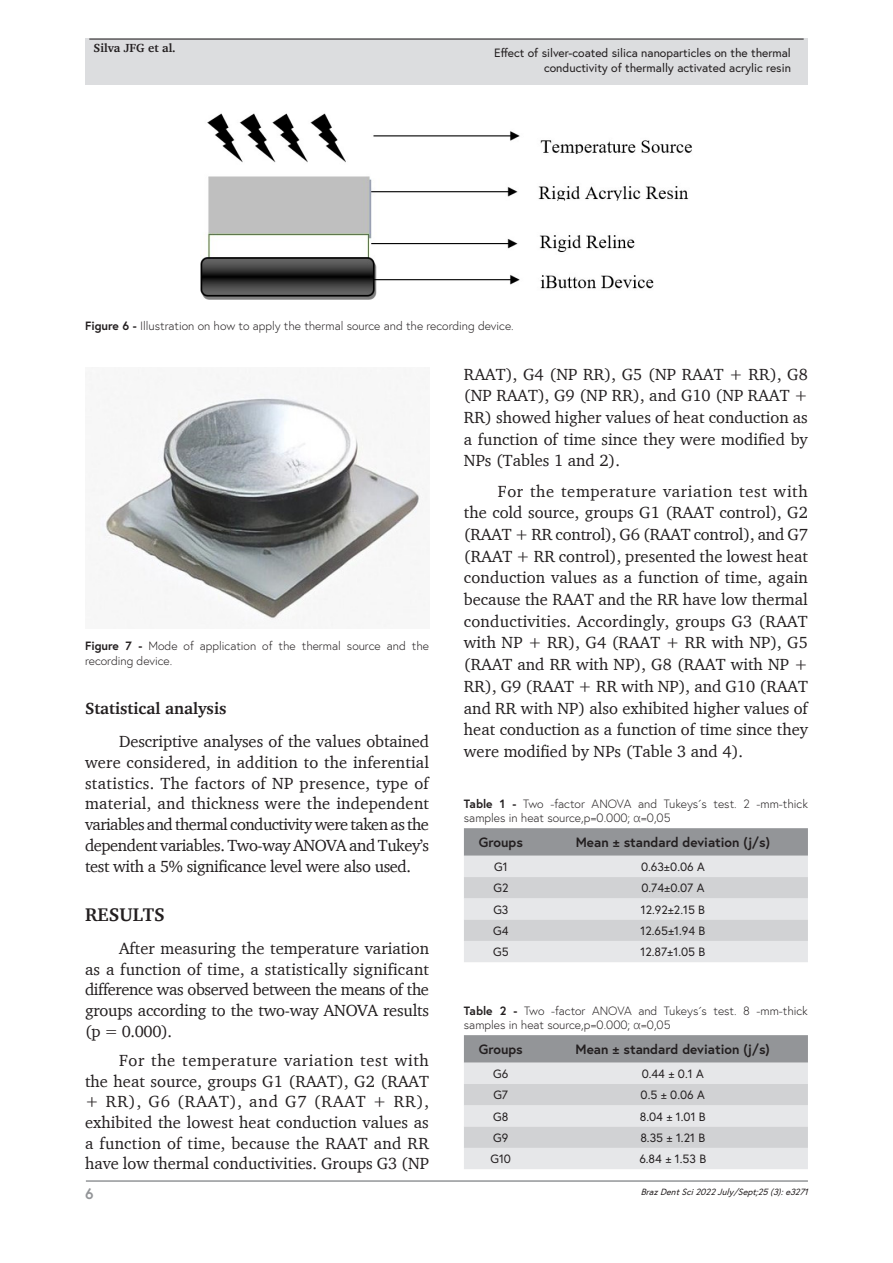
<style>
.page{position:relative;width:893px;height:1263px;background:#fff}
.page>*{position:absolute;margin:0;border:0;box-sizing:border-box;transform-origin:0 0}
.Heading1{font:700 18.75px "Charter";color:#231f20}
.Paragraph{font:16.5px/21.8px "Charter";color:#231f20;text-align:justify}
.Heading2{font:700 16.5px "Charter";color:#231f20}
.t1{font:700 15px "Europa";color:#939598}
.TableHead{font:700 13.5px "Europa";color:#231f20}
.TableBody{font:12px/14.4px "Europa";color:#231f20;text-align:right}
.TableTitle{font:300 12px/14.4px "Europa";color:#231f20}
.FigureCaption{font:300 12px/14.4px "Europa";color:#231f20}
.t2{font:700 12px "Charter";color:#231f20}
.t3{font:italic 9px "Europa";color:#231f20}
.s1{font-weight:700}
.s2{font-family:"Segoe UI"}
</style>
<div class="page">
<hr style="left:86px;top:1180px;width:722px;height:2px;background:#939598">
<div style="left:85px;top:39px;width:723px;height:46px;background:#dcdddf"></div>
<hr style="left:89px;top:39px;width:715px;height:1px;background:#231f20">
<img style="left:92px;top:376px;width:335px;height:249px">
<svg style="left:464px;top:828px;width:344px;height:134px;background:#cecfd1"></svg>
<svg style="left:464px;top:1035px;width:344px;height:134px;background:#cecfd1"></svg>
<img style="left:200px;top:113px;width:492px;height:187px">
<p class="t2" style="left:94px;top:41px;width:84px">Silva JFG et al.</p>
<p class="TableBody" style="left:494px;top:46px;width:298px">Effect of silver-coated silica nanoparticles on the thermal conductivity of thermally activated acrylic resin</p>
<p class="FigureCaption" style="left:85px;top:319px;width:430px"><span class="s1">Figure 6 -</span> Illustration on how to apply the thermal source and the recording device.</p>
<p class="FigureCaption" style="left:85px;top:639px;width:345px"><span class="s1">Figure 7 -</span> Mode of application of the thermal source and the recording device.</p>
<p class="Heading2" style="left:85px;top:698px;width:143px">Statistical analysis</p>
<p class="Paragraph" style="left:85px;top:731px;width:346px;line-height:20.7px;text-indent:34px">Descriptive analyses of the values obtained were considered, in addition to the inferential statistics. The factors of NP presence, type of material, and thickness were the independent variables and thermal conductivity were taken as the dependent variables. Two-way ANOVA and Tukey’s test with a 5% significance level were also used.</p>
<p class="Heading1" style="left:85px;top:902px;width:81px">RESULTS</p>
<p class="Paragraph" style="left:85px;top:937px;width:346px;line-height:20.7px;text-indent:34px">After measuring the temperature variation as a function of time, a statistically significant difference was observed between the means of the groups according to the two-way ANOVA results (p = 0.000).</p>
<p class="Paragraph" style="left:85px;top:1049px;width:346px;line-height:20.7px;text-indent:34px">For the temperature variation test with the heat source, groups G1 (RAAT), G2 (RAAT + RR), G6 (RAAT), and G7 (RAAT + RR), exhibited the lowest heat conduction values as a function of time, because the RAAT and RR have low thermal conductivities. Groups G3 (NP</p>
<p class="Paragraph" style="left:464px;top:363px;width:345px">RAAT), G4 (NP RR), G5 (NP RAAT + RR), G8 (NP RAAT), G9 (NP RR), and G10 (NP RAAT + RR) showed higher values of heat conduction as a function of time since they were modified by NPs (Tables 1 and 2).</p>
<p class="Paragraph" style="left:464px;top:480px;width:346px;text-indent:34px">For the temperature variation test with the cold source, groups G1 (RAAT control), G2 (RAAT + RR control), G6 (RAAT control), and G7 (RAAT + RR control), presented the lowest heat conduction values as a function of time, again because the RAAT and the RR have low thermal conductivities. Accordingly, groups G3 (RAAT with NP + RR), G4 (RAAT + RR with NP), G5 (RAAT and RR with NP), G8 (RAAT with NP + RR), G9 (RAAT + RR with NP), and G10 (RAAT and RR with NP) also exhibited higher values of heat conduction as a function of time since they were modified by NPs (Table 3 and 4).</p>
<p class="TableTitle" style="left:464px;top:796px;width:346px"><span class="s1">Table 1 -</span> Two -factor ANOVA and Tukeys´s test. 2 -mm-thick samples in heat source,p=0.000; <span class="s2">α</span>=0,05</p>
<p class="TableHead" style="left:479px;top:833px;width:45px">Groups</p>
<p class="TableHead" style="left:576px;top:833px;width:196px">Mean ± standard deviation (j/s)</p>
<p class="TableBody" style="left:494px;top:859px;width:15px">G1</p>
<p class="TableBody" style="left:641px;top:859px;width:65px">0.63±0.06 A</p>
<p class="TableBody" style="left:493px;top:881px;width:16px">G2</p>
<p class="TableBody" style="left:641px;top:881px;width:65px">0.74±0.07 A</p>
<p class="TableBody" style="left:493px;top:902px;width:17px">G3</p>
<p class="TableBody" style="left:641px;top:902px;width:66px">12.92±2.15 B</p>
<p class="TableBody" style="left:493px;top:923px;width:17px">G4</p>
<p class="TableBody" style="left:641px;top:923px;width:66px">12.65±1.94 B</p>
<p class="TableBody" style="left:493px;top:945px;width:17px">G5</p>
<p class="TableBody" style="left:641px;top:945px;width:66px">12.87±1.05 B</p>
<p class="TableTitle" style="left:464px;top:1003px;width:346px"><span class="s1">Table 2 -</span> Two -factor ANOVA and Tukeys´s test. 8 -mm-thick samples in heat source,p=0.000; <span class="s2">α</span>=0,05</p>
<p class="TableHead" style="left:479px;top:1040px;width:45px">Groups</p>
<p class="TableHead" style="left:576px;top:1040px;width:196px">Mean ± standard deviation (j/s)</p>
<p class="TableBody" style="left:493px;top:1066px;width:17px">G6</p>
<p class="TableBody" style="left:642px;top:1066px;width:64px">0.44 ± 0.1 A</p>
<p class="TableBody" style="left:493px;top:1088px;width:16px">G7</p>
<p class="TableBody" style="left:641px;top:1088px;width:66px">0.5 ± 0.06 A</p>
<p class="TableBody" style="left:493px;top:1109px;width:17px">G8</p>
<p class="TableBody" style="left:640px;top:1109px;width:67px">8.04 ± 1.01 B</p>
<p class="TableBody" style="left:493px;top:1130px;width:17px">G9</p>
<p class="TableBody" style="left:640px;top:1130px;width:66px">8.35 ± 1.21 B</p>
<p class="TableBody" style="left:490px;top:1151px;width:22px">G10</p>
<p class="TableBody" style="left:639px;top:1151px;width:68px">6.84 ± 1.53 B</p>
<p class="t1" style="left:85px;top:1184px;width:10px">6</p>
<p class="t3" style="left:641px;top:1185px;width:172px">BrazDentSci2022July/Sept;25(3):e3271</p>
</div>
